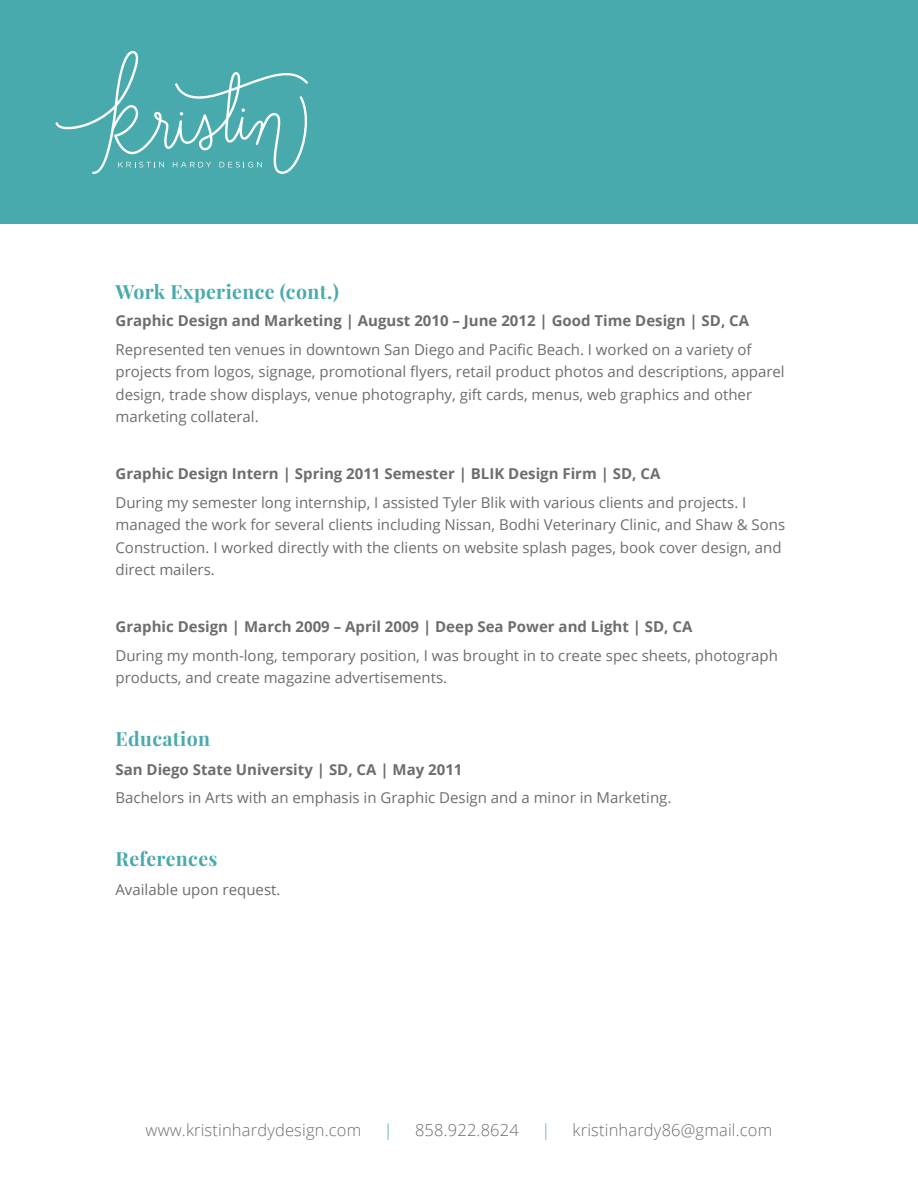
<style>
.page{position:relative;width:918px;height:1188px;background:#fff}
.page>*{position:absolute;margin:0;border:0;box-sizing:border-box;transform-origin:0 0}
.t1{font:700 19.5px "Playfair Display";letter-spacing:.02em;color:#49aaad}
.t2{font:300 16.5px "Open Sans";letter-spacing:.01em;color:#6c6d70}
.t3{font:300 16.5px "Open Sans";color:#49aaad}
.t4{font:15px/22.5px "Open Sans";color:#6c6d70}
.t5{font:700 15px "Open Sans";color:#6c6d70}
</style>
<div class="page">
<div style="left:0;top:0;width:918px;height:224px;background:#49aaad"></div>
<svg style="left:55px;top:51px;width:253px;height:123px"></svg>
<h1 class="t1" style="left:116px;top:280px;width:225px">Work Experience (cont.)</h1>
<p class="t5" style="left:116px;top:310px;width:635px">Graphic Design and Marketing | August 2010 – June 2012 | Good Time Design | SD, CA</p>
<p class="t4" style="left:116px;top:338px;width:671px">Represented ten venues in downtown San Diego and Pacific Beach. I worked on a variety of projects from logos, signage, promotional flyers, retail product photos and descriptions, apparel design, trade show displays, venue photography, gift cards, menus, web graphics and other marketing collateral.</p>
<p class="t5" style="left:116px;top:463px;width:546px">Graphic Design Intern | Spring 2011 Semester | BLIK Design Firm | SD, CA</p>
<p class="t4" style="left:116px;top:491px;width:671px">During my semester long internship, I assisted Tyler Blik with various clients and projects. I managed the work for several clients including Nissan, Bodhi Veterinary Clinic, and Shaw &amp; Sons Construction. I worked directly with the clients on website splash pages, book cover design, and direct mailers.</p>
<p class="t5" style="left:116px;top:616px;width:578px">Graphic Design | March 2009 – April 2009 | Deep Sea Power and Light | SD, CA</p>
<p class="t4" style="left:116px;top:644px;width:664px">During my month-long, temporary position, I was brought in to create spec sheets, photograph products, and create magazine advertisements.</p>
<h1 class="t1" style="left:116px;top:727px;width:96px">Education</h1>
<p class="t5" style="left:116px;top:759px;width:348px">San Diego State University | SD, CA | May 2011</p>
<p class="t4" style="left:116px;top:786px;width:557px">Bachelors in Arts with an emphasis in Graphic Design and a minor in Marketing.</p>
<h1 class="t1" style="left:116px;top:847px;width:104px">References</h1>
<p class="t4" style="left:116px;top:878px;width:166px">Available upon request.</p>
<p class="t2" style="left:146px;top:1119px;width:217px">www.kristinhardydesign.com</p>
<p class="t3" style="left:384px;top:1119px;width:10px">|</p>
<p class="t2" style="left:415px;top:1119px;width:105px">858.922.8624</p>
<p class="t3" style="left:541px;top:1119px;width:10px">|</p>
<p class="t2" style="left:573px;top:1119px;width:201px">kristinhardy86@gmail.com</p>
</div>
